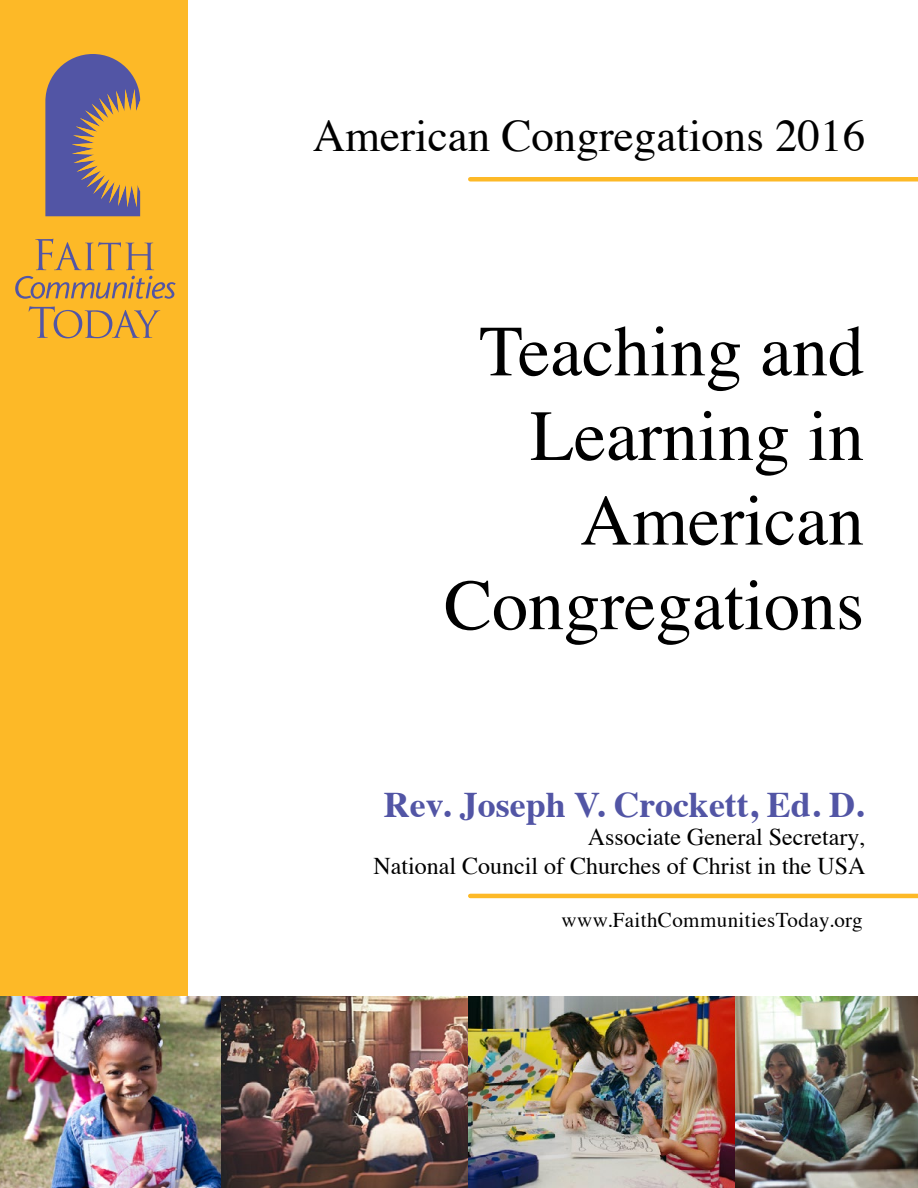
<style>
.page{position:relative;width:918px;height:1188px;background:#fff}
.page>*{position:absolute;margin:0;border:0;box-sizing:border-box;transform-origin:0 0}
.t1{font:72px/84.6px "Times";color:#000;text-align:right}
.t2{font:45px "Times";color:#000}
.t3{font:700 36px "Times";color:#5255a5}
.t4{font:24px/28.8px "Times";color:#000;text-align:right}
.t5{font:21px "Times";letter-spacing:.02em;color:#000}
</style>
<div class="page">
<div style="left:0;top:0;width:188px;height:1188px;background:#fdb927"></div>
<svg style="left:35px;top:239px;width:119px;height:31px"></svg>
<svg style="left:15px;top:276px;width:161px;height:23px"></svg>
<svg style="left:29px;top:306px;width:131px;height:32px"></svg>
<svg style="left:45px;top:54px;width:95px;height:162px"></svg>
<div style="left:470px;top:177px;width:448px;height:5px;background:#fdb927"></div>
<hr style="left:470px;top:894px;width:448px;height:4px;background:#fdb927">
<img style="left:0;top:996px;width:222px;height:192px">
<img style="left:222px;top:996px;width:520px;height:192px">
<img style="left:736px;top:997px;width:182px;height:191px">
<h2 class="t2" style="left:313px;top:94px;width:554px">American Congregations 2016</h2>
<h1 class="t1" style="left:444px;top:303px;width:421px">Teaching and<br>Learning in<br>American<br>Congregations</h1>
<h3 class="t3" style="left:384px;top:770px;width:482px">Rev. Joseph V. Crockett, Ed. D.</h3>
<p class="t4" style="left:373px;top:821px;width:493px">Associate General Secretary,<br>National Council of Churches of Christ in the USA</p>
<p class="t5" style="left:562px;top:900px;width:303px">www.FaithCommunitiesToday.org</p>
</div>
